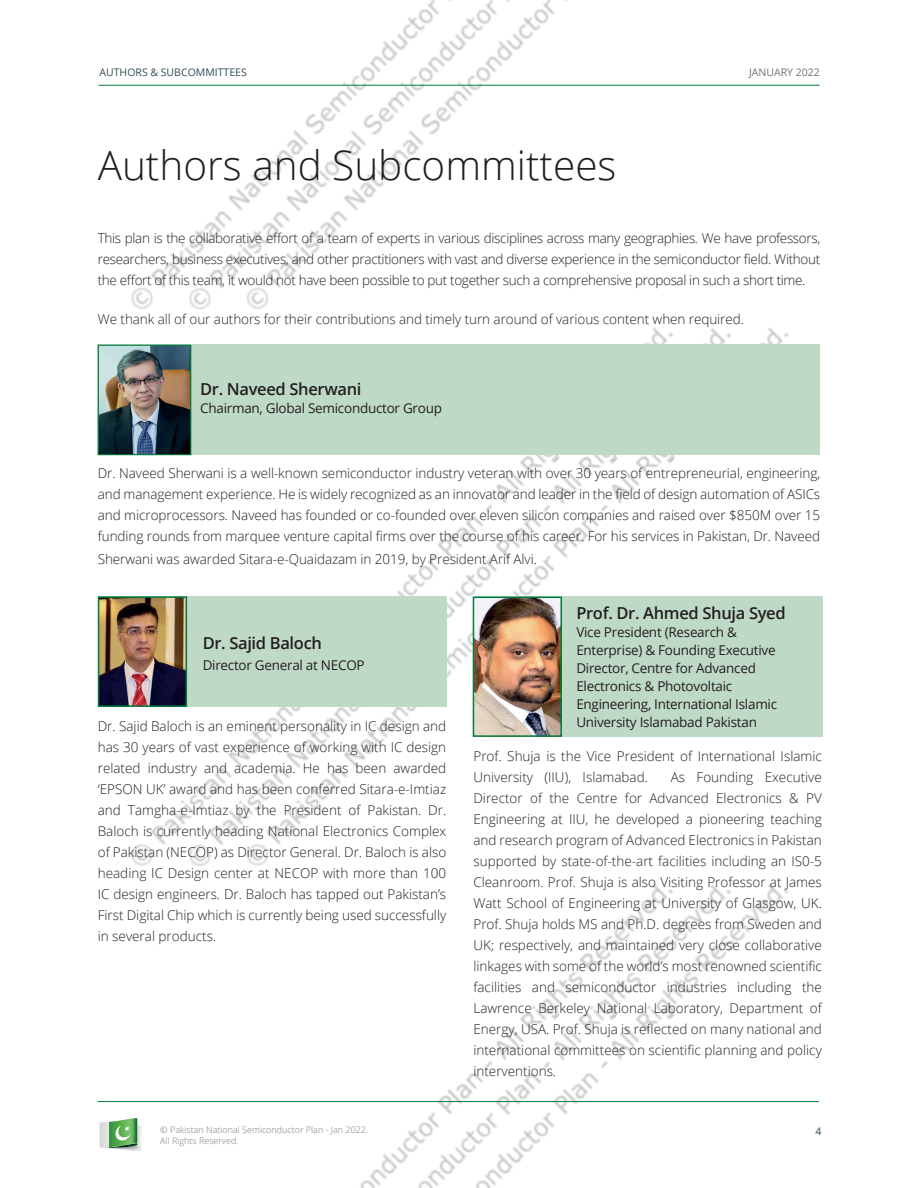
<style>
.page{position:relative;width:918px;height:1188px;background:#fff}
.page>*{position:absolute;margin:0;border:0;box-sizing:border-box;transform-origin:0 0}
.t1{font:300 40.5px "Open Sans";color:#231f20}
.t2{font:600 16.5px "Open Sans";letter-spacing:-.02em;color:#231f20}
.t3{font:300 13.5px/21px "Open Sans";letter-spacing:-.005em;color:#231f20;text-align:justify}
.t4{font:13.5px/18px "Open Sans";letter-spacing:-.02em;color:#231f20}
.t5{font:10.5px "Open Sans";color:#384b55}
.t6{font:10.5px "Open Sans";color:#6d767f}
.t7{font:300 9px/10.8px "Open Sans";color:#757d87}
</style>
<div class="page">
<img style="left:181px;top:84px;width:57px;height:1019px">
<img style="left:238px;top:0;width:557px;height:1188px">
<svg style="left:99px;top:1118px;width:42px;height:33px"></svg>
<hr style="left:98px;top:1101px;width:721px;height:1px;background:#007c3b">
<hr style="left:98px;top:85px;width:722px;height:1px;background:#007c3b">
<div style="left:98px;top:596px;width:348px;height:111px;background:#bfd9c7"></div>
<img style="left:101px;top:599px;width:83px;height:105px">
<div style="left:98px;top:596px;width:89px;height:111px;border:2px solid #007c3b"></div>
<div style="left:98px;top:345px;width:722px;height:110px;background:#bfd9c7"></div>
<img style="left:100px;top:347px;width:89px;height:106px">
<div style="left:98px;top:345px;width:93px;height:110px;border:1px solid #007c3b"></div>
<div style="left:474px;top:597px;width:349px;height:140px;background:#bfd9c7"></div>
<img style="left:476px;top:600px;width:83px;height:134px">
<div style="left:473px;top:597px;width:89px;height:140px;border:2px solid #007c3b"></div>
<p class="t5" style="left:99px;top:65px;width:149px">AUTHORS &amp; SUBCOMMITTEES</p>
<h1 class="t1" style="left:98px;top:137px;width:520px">Authors and Subcommittees</h1>
<p class="t6" style="left:749px;top:65px;width:72px">JANUARY 2022</p>
<p class="t3" style="left:98px;top:227px;width:724px">This plan is the collaborative effort of a team of experts in various disciplines across many geographies. We have professors, researchers, business executives, and other practitioners with vast and diverse experience in the semiconductor field. Without the effort of this team, it would not have been possible to put together such a comprehensive proposal in such a short time.</p>
<p class="t3" style="left:98px;top:308px;width:648px">We thank all of our authors for their contributions and timely turn around of various content when required.</p>
<p class="t2" style="left:200px;top:378px;width:163px">Dr. Naveed Sherwani</p>
<p class="t4" style="left:200px;top:399px;width:243px">Chairman, Global Semiconductor Group</p>
<p class="t3" style="left:98px;top:462px;width:724px">Dr. Naveed Sherwani is a well-known semiconductor industry veteran with over 30 years of entrepreneurial, engineering, and management experience. He is widely recognized as an innovator and leader in the field of design automation of ASICs and microprocessors. Naveed has founded or co-founded over eleven silicon companies and raised over $850M over 15 funding rounds from marquee venture capital firms over the course of his career. For his services in Pakistan, Dr. Naveed</p>
<p class="t3" style="left:98px;top:548px;width:441px">Sherwani was awarded Sitara-e-Quaidazam in 2019, by President Arif Alvi.</p>
<p class="t2" style="left:203px;top:632px;width:121px">Dr. Sajid Baloch</p>
<p class="t4" style="left:203px;top:656px;width:164px">Director General at NECOP</p>
<p class="t3" style="left:98px;top:715px;width:350px">Dr. Sajid Baloch is an eminent personality in IC design and has 30 years of vast experience of working with IC design related industry and academia. He has been awarded ‘EPSON UK’ award and has been conferred Sitara-e-Imtiaz and Tamgha-e-Imtiaz by the President of Pakistan. Dr.<br>Baloch is currently heading National Electronics Complex of Pakistan (NECOP) as Director General. Dr. Baloch is also heading IC Design center at NECOP with more than 100<br>IC design engineers. Dr. Baloch has tapped out Pakistan’s First Digital Chip which is currently being used successfully in several products.</p>
<p class="t7" style="left:160px;top:1125px;width:210px">© Pakistan National Semiconductor Plan - Jan 2022.<br>All Rights Reserved.</p>
<p class="t2" style="left:576px;top:602px;width:211px">Prof. Dr. Ahmed Shuja Syed</p>
<p class="t4" style="left:576px;top:623px;width:202px">Vice President (Research &amp;<br>Enterprise) &amp; Founding Executive<br>Director, Centre for Advanced<br>Electronics &amp; Photovoltaic<br>Engineering, International Islamic<br>University Islamabad Pakistan</p>
<p class="t3" style="left:473px;top:745px;width:350px">Prof. Shuja is the Vice President of International Islamic<br>University (IIU), Islamabad.</p>
<p class="t3" style="left:473px;top:766px;width:350px;text-indent:197px">As Founding Executive Director of the Centre for Advanced Electronics &amp; PV Engineering at IIU, he developed a pioneering teaching and research program of Advanced Electronics in Pakistan supported by state-of-the-art facilities including an IS0-5<br>Cleanroom. Prof. Shuja is also Visiting Professor at James Watt School of Engineering at University of Glasgow, UK.<br>Prof. Shuja holds MS and Ph.D. degrees from Sweden and UK; respectively, and maintained very close collaborative linkages with some of the world’s most renowned scientific facilities and semiconductor industries including the Lawrence Berkeley National Laboratory, Department of Energy, USA. Prof. Shuja is reflected on many national and international committees on scientific planning and policy interventions.</p>
<p class="t5" style="left:815px;top:1124px;width:8px">4</p>
</div>
